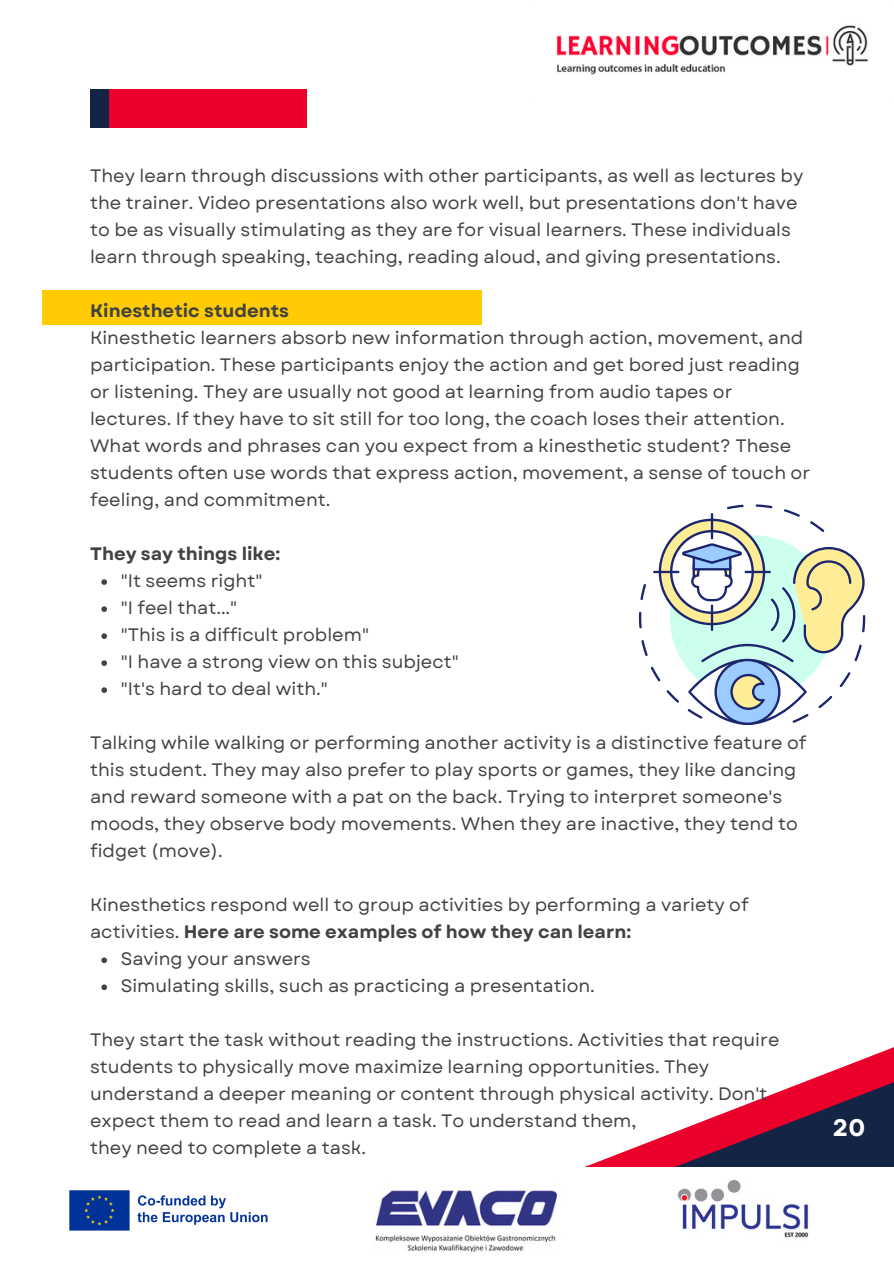
<style>
.page{position:relative;width:894px;height:1264px;background:#fff}
.page>*{position:absolute;margin:0;border:0;box-sizing:border-box;transform-origin:0 0}
.t1{font:700 24px "Garet";color:#fff}
.t2{font:18px/27px "Garet";color:#424242}
.t3{font:700 18px "Garet";color:#424242}
.s1{font-weight:700}
</style>
<div class="page">
<div style="left:90px;top:89px;width:25px;height:39px;background:#142445"></div>
<div style="left:109px;top:89px;width:198px;height:39px;background:#eb002b"></div>
<svg style="left:104px;top:963px;width:789px;height:168px"></svg>
<svg style="left:585px;top:1131px;width:308px;height:36px;background:#763a59"></svg>
<img style="left:375px;top:1190px;width:183px;height:62px">
<img style="left:677px;top:1179px;width:132px;height:59px">
<svg style="left:638px;top:504px;width:227px;height:221px"></svg>
<div style="left:42px;top:291px;width:439px;height:34px;background:#ffcc03"></div>
<svg style="left:101px;top:579px;width:6px;height:6px"></svg>
<svg style="left:101px;top:606px;width:6px;height:6px"></svg>
<svg style="left:101px;top:633px;width:6px;height:6px"></svg>
<svg style="left:101px;top:660px;width:6px;height:6px"></svg>
<svg style="left:101px;top:687px;width:6px;height:6px"></svg>
<svg style="left:101px;top:957px;width:6px;height:6px"></svg>
<svg style="left:101px;top:984px;width:6px;height:6px"></svg>
<img style="left:556px;top:25px;width:312px;height:50px">
<img style="left:69px;top:1190px;width:199px;height:41px">
<p class="t2" style="left:90px;top:162px;width:714px">They learn through discussions with other participants, as well as lectures by the trainer. Video presentations also work well, but presentations don't have to be as visually stimulating as they are for visual learners. These individuals learn through speaking, teaching, reading aloud, and giving presentations.</p>
<p class="t3" style="left:90px;top:298px;width:200px">Kinesthetic students</p>
<h1 class="t2" style="left:90px;top:324px;width:721px">Kinesthetic learners absorb new information through action, movement, and participation. These participants enjoy the action and get bored just reading or listening. They are usually not good at learning from audio tapes or lectures. If they have to sit still for too long, the coach loses their attention.<br>What words and phrases can you expect from a kinesthetic student? These students often use words that express action, movement, a sense of touch or feeling, and commitment.</h1>
<p class="t3" style="left:90px;top:541px;width:192px">They say things like:</p>
<p class="t2" style="left:121px;top:567px;width:143px">"It seems right"</p>
<p class="t2" style="left:121px;top:594px;width:118px">"I feel that..."</p>
<p class="t2" style="left:121px;top:621px;width:250px">"This is a difficult problem"</p>
<p class="t2" style="left:121px;top:648px;width:339px">"I have a strong view on this subject"</p>
<p class="t2" style="left:121px;top:675px;width:208px">"It's hard to deal with."</p>
<p class="t2" style="left:90px;top:729px;width:717px">Talking while walking or performing another activity is a distinctive feature of this student. They may also prefer to play sports or games, they like dancing and reward someone with a pat on the back. Trying to interpret someone's moods, they observe body movements. When they are inactive, they tend to fidget (move).</p>
<p class="t2" style="left:90px;top:891px;width:660px">Kinesthetics respond well to group activities by performing a variety of activities. <span class="s1">Here are some examples of how they can learn:</span></p>
<p class="t2" style="left:121px;top:945px;width:191px">Saving your answers</p>
<p class="t2" style="left:121px;top:972px;width:475px">Simulating skills, such as practicing a presentation.</p>
<p class="t2" style="left:90px;top:1026px;width:690px">They start the task without reading the instructions. Activities that require students to physically move maximize learning opportunities. They understand a deeper meaning or content through physical activity. Don't expect them to read and learn a task. To understand them,</p>
<p class="t2" style="left:90px;top:1134px;width:277px">they need to complete a task.</p>
<p class="t1" style="left:832px;top:1110px;width:34px">20</p>
</div>
